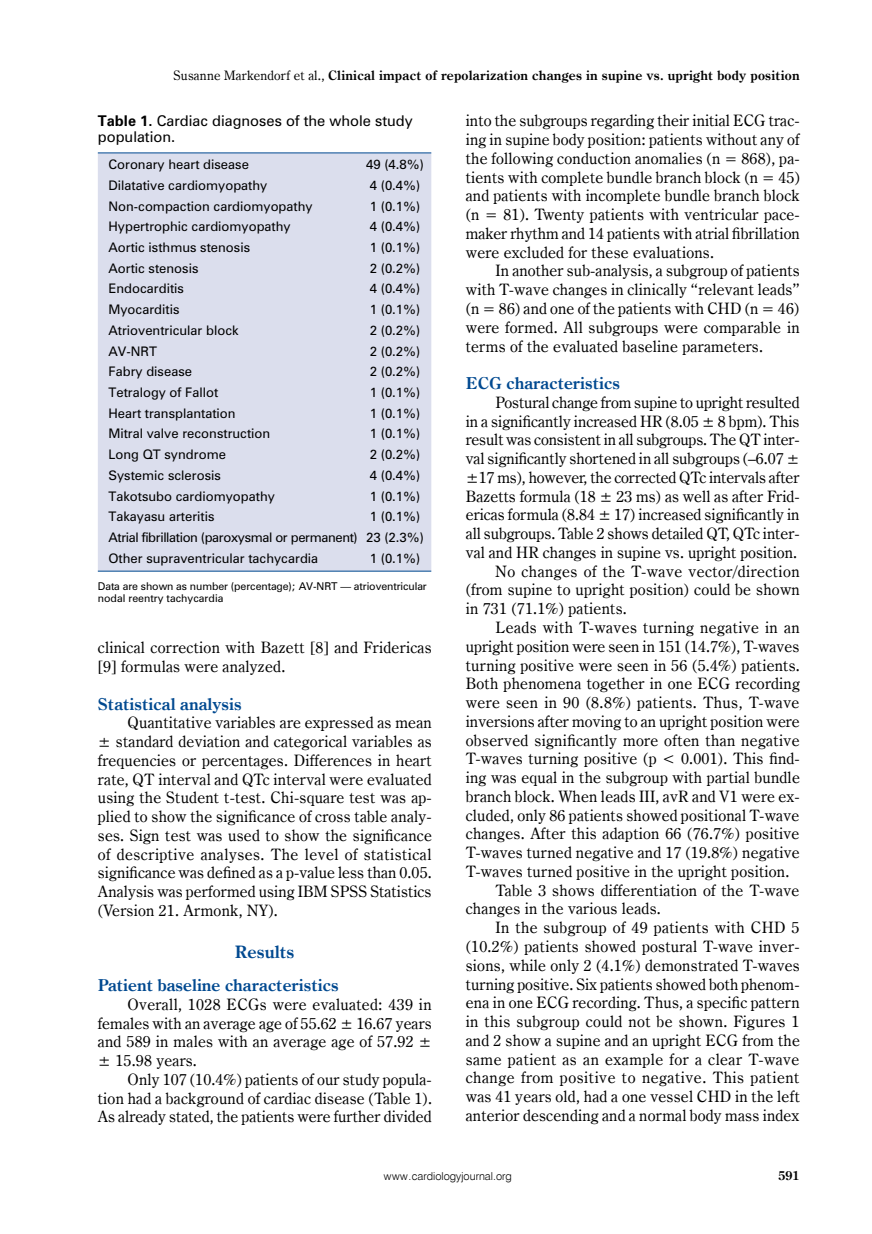
<style>
.page{position:relative;width:872px;height:1234px;background:#fff}
.page>*{position:absolute;margin:0;border:0;box-sizing:border-box;transform-origin:0 0}
._05_-_Śródtytuł_-_1{font:700 17.25px "Century Oldst EU";color:#004990}
._06_-_Śródtytuł_-_2{font:700 16.5px "Century Oldst EU";color:#004990}
._06_-_Sródtytuł_-_2{font:700 16.5px "Century Oldst EU";color:#004990}
._08_-_Tekst{font:15.75px/18.8px "Century Oldst EU";letter-spacing:.015em;color:#000;text-align:justify}
._12_-_Tabela_numer{font:13.5px/16.5px "Zurich PL";color:#000}
.t1{font:700 13.05px "Century Oldst EU";letter-spacing:.015em;color:#000}
.t2{font:700 12.75px "Century Oldst EU";color:#000}
._14_-_Tabela_-_tekst{font:12px "Zurich PL";color:#000}
._14_-_Tabela_-_tekst-2{font:12px "Zurich PL";letter-spacing:-.03em;color:#000}
._14_-_Tabela_-_end{font:12px "Zurich PL";color:#000}
.t3{font:10.95px "Swis 721 Lt EU";color:#000}
._14_-_Tabela_przypis{font:9.75px/11.9px "Zurich PL";letter-spacing:-.01em;color:#000}
.s1{font-weight:400}
.s2{font-weight:700}
</style>
<div class="page">
<div style="left:98px;top:153px;width:333px;height:417px;background:#dbdeed"></div>
<hr style="left:98px;top:570px;width:261px;height:1px;background:#004990">
<hr style="left:359px;top:570px;width:72px;height:1px;background:#004990">
<hr style="left:98px;top:152px;width:261px;height:1px;background:#004990">
<hr style="left:359px;top:152px;width:72px;height:1px;background:#004990">
<p class="t1" style="left:173px;top:68px;width:628px"><span class="s1">Susanne Markendorf et al.,</span> Clinical impact of repolarization changes in supine vs. upright body position</p>
<p class="_12_-_Tabela_numer" style="left:98px;top:112px;width:316px"><span class="s2">Table 1.</span> Cardiac diagnoses of the whole study population.</p>
<p class="_14_-_Tabela_-_tekst" style="left:108px;top:156px;width:142px">Coronary heart disease</p>
<p class="_14_-_Tabela_-_tekst" style="left:366px;top:156px;width:59px">49 (4.8%)</p>
<p class="_14_-_Tabela_-_tekst" style="left:108px;top:177px;width:160px">Dilatative cardiomyopathy</p>
<p class="_14_-_Tabela_-_tekst" style="left:370px;top:177px;width:52px">4 (0.4%)</p>
<p class="_14_-_Tabela_-_tekst" style="left:108px;top:198px;width:206px">Non-compaction cardiomyopathy</p>
<p class="_14_-_Tabela_-_tekst" style="left:370px;top:198px;width:52px">1 (0.1%)</p>
<p class="_14_-_Tabela_-_tekst" style="left:108px;top:218px;width:184px">Hypertrophic cardiomyopathy</p>
<p class="_14_-_Tabela_-_tekst" style="left:370px;top:218px;width:52px">4 (0.4%)</p>
<p class="_14_-_Tabela_-_tekst" style="left:108px;top:239px;width:143px">Aortic isthmus stenosis</p>
<p class="_14_-_Tabela_-_tekst" style="left:370px;top:239px;width:52px">1 (0.1%)</p>
<p class="_14_-_Tabela_-_tekst" style="left:108px;top:260px;width:92px">Aortic stenosis</p>
<p class="_14_-_Tabela_-_tekst" style="left:370px;top:260px;width:52px">2 (0.2%)</p>
<p class="_14_-_Tabela_-_tekst" style="left:108px;top:281px;width:77px">Endocarditis</p>
<p class="_14_-_Tabela_-_tekst" style="left:370px;top:281px;width:52px">4 (0.4%)</p>
<p class="_14_-_Tabela_-_tekst" style="left:108px;top:301px;width:72px">Myocarditis</p>
<p class="_14_-_Tabela_-_tekst" style="left:370px;top:301px;width:52px">1 (0.1%)</p>
<p class="_14_-_Tabela_-_tekst" style="left:108px;top:322px;width:132px">Atrioventricular block</p>
<p class="_14_-_Tabela_-_tekst" style="left:370px;top:322px;width:52px">2 (0.2%)</p>
<p class="_14_-_Tabela_-_tekst" style="left:108px;top:343px;width:50px">AV-NRT</p>
<p class="_14_-_Tabela_-_tekst" style="left:370px;top:343px;width:52px">2 (0.2%)</p>
<p class="_14_-_Tabela_-_tekst" style="left:108px;top:363px;width:85px">Fabry disease</p>
<p class="_14_-_Tabela_-_tekst" style="left:370px;top:363px;width:52px">2 (0.2%)</p>
<p class="_14_-_Tabela_-_tekst" style="left:108px;top:384px;width:111px">Tetralogy of Fallot</p>
<p class="_14_-_Tabela_-_tekst" style="left:370px;top:384px;width:52px">1 (0.1%)</p>
<p class="_14_-_Tabela_-_tekst" style="left:108px;top:405px;width:129px">Heart transplantation</p>
<p class="_14_-_Tabela_-_tekst" style="left:370px;top:405px;width:52px">1 (0.1%)</p>
<p class="_14_-_Tabela_-_tekst" style="left:108px;top:425px;width:163px">Mitral valve reconstruction</p>
<p class="_14_-_Tabela_-_tekst" style="left:370px;top:425px;width:52px">1 (0.1%)</p>
<p class="_14_-_Tabela_-_tekst" style="left:108px;top:446px;width:119px">Long QT syndrome</p>
<p class="_14_-_Tabela_-_tekst" style="left:370px;top:446px;width:52px">2 (0.2%)</p>
<p class="_14_-_Tabela_-_tekst" style="left:108px;top:467px;width:114px">Systemic sclerosis</p>
<p class="_14_-_Tabela_-_tekst" style="left:370px;top:467px;width:52px">4 (0.4%)</p>
<p class="_14_-_Tabela_-_tekst" style="left:108px;top:487px;width:168px">Takotsubo cardiomyopathy</p>
<p class="_14_-_Tabela_-_tekst" style="left:370px;top:487px;width:52px">1 (0.1%)</p>
<p class="_14_-_Tabela_-_tekst" style="left:108px;top:508px;width:107px">Takayasu arteritis</p>
<p class="_14_-_Tabela_-_tekst" style="left:370px;top:508px;width:52px">1 (0.1%)</p>
<p class="_14_-_Tabela_-_tekst-2" style="left:108px;top:529px;width:251px">Atrial fibrillation (paroxysmal or permanent)</p>
<p class="_14_-_Tabela_-_tekst" style="left:366px;top:529px;width:59px">23 (2.3%)</p>
<p class="_14_-_Tabela_-_end" style="left:108px;top:550px;width:211px">Other supraventricular tachycardia</p>
<p class="_14_-_Tabela_-_end" style="left:370px;top:550px;width:52px">1 (0.1%)</p>
<p class="_14_-_Tabela_przypis" style="left:98px;top:580px;width:330px">Data are shown as number (percentage); AV-NRT — atrioventricular nodal reentry tachycardia</p>
<p class="_08_-_Tekst" style="left:98px;top:638px;width:335px">clinical correction with Bazett [8] and Fridericas [9] formulas were analyzed.</p>
<p class="_06_-_Śródtytuł_-_2" style="left:98px;top:693px;width:145px">Statistical analysis</p>
<p class="_08_-_Tekst" style="left:98px;top:713px;width:335px;text-indent:30px">Quantitative variables are expressed as mean ± standard deviation and categorical variables as frequencies or percentages. Differences in heart rate, QT interval and QTc interval were evaluated using the Student t-test. Chi-square test was ap&shy;plied to show the significance of cross table analy&shy;ses. Sign test was used to show the significance of descriptive analyses. The level of statistical significance was defined as a p-value less than 0.05.<br>Analysis was performed using IBM SPSS Statistics (Version 21. Armonk, NY).</p>
<p class="_05_-_Śródtytuł_-_1" style="left:235px;top:940px;width:61px">Results</p>
<p class="_06_-_Sródtytuł_-_2" style="left:98px;top:974px;width:242px">Patient baseline characteristics</p>
<p class="_08_-_Tekst" style="left:98px;top:994px;width:335px;text-indent:30px">Overall, 1028 ECGs were evaluated: 439 in females with an average age of 55.62 ± 16.67 years and 589 in males with an average age of 57.92 ± ± 15.98 years.</p>
<p class="_08_-_Tekst" style="left:98px;top:1069px;width:336px;text-indent:30px">Only 107 (10.4%) patients of our study popula&shy;tion had a background of cardiac disease (Table 1).<br>As already stated, the patients were further divided</p>
<p class="_08_-_Tekst" style="left:466px;top:112px;width:336px">into the subgroups regarding their initial ECG trac&shy;ing in supine body position: patients without any of the following conduction anomalies (n = 868), pa&shy;tients with complete bundle branch block (n = 45) and patients with incomplete bundle branch block (n = 81). Twenty patients with ventricular pace&shy;maker rhythm and 14 patients with atrial fibrillation were excluded for these evaluations.</p>
<p class="_08_-_Tekst" style="left:466px;top:262px;width:336px;text-indent:30px">In another sub-analysis, a subgroup of patients with T-wave changes in clinically “relevant leads” (n = 86) and one of the patients with CHD (n = 46) were formed. All subgroups were comparable in terms of the evaluated baseline parameters.</p>
<p class="_06_-_Śródtytuł_-_2" style="left:466px;top:373px;width:156px">ECG characteristics</p>
<p class="_08_-_Tekst" style="left:466px;top:393px;width:335px;text-indent:30px">Postural change from supine to upright resulted in a significantly increased HR (8.05 ± 8 bpm). This result was consistent in all subgroups. The QT inter&shy;val significantly shortened in all subgroups (–6.07 ± ±17 ms), however, the corrected QTc intervals after Bazetts formula (18 ± 23 ms) as well as after Frid&shy;ericas formula (8.84 ± 17) increased significantly in all subgroups. Table 2 shows detailed QT, QTc inter&shy;val and HR changes in supine vs. upright position.</p>
<p class="_08_-_Tekst" style="left:466px;top:562px;width:336px;text-indent:30px">No changes of the T-wave vector/direction (from supine to upright position) could be shown in 731 (71.1%) patients.</p>
<p class="_08_-_Tekst" style="left:466px;top:618px;width:336px;text-indent:30px">Leads with T-waves turning negative in an upright position were seen in 151 (14.7%), T-waves turning positive were seen in 56 (5.4%) patients.<br>Both phenomena together in one ECG recording were seen in 90 (8.8%) patients. Thus, T-wave inversions after moving to an upright position were observed significantly more often than negative T-waves turning positive (p &lt; 0.001). This find&shy;ing was equal in the subgroup with partial bundle branch block. When leads III, avR and V1 were ex&shy;cluded, only 86 patients showed positional T-wave changes. After this adaption 66 (76.7%) positive T-waves turned negative and 17 (19.8%) negative T-waves turned positive in the upright position.</p>
<p class="_08_-_Tekst" style="left:466px;top:880px;width:335px;text-indent:30px">Table 3 shows differentiation of the T-wave changes in the various leads.</p>
<p class="_08_-_Tekst" style="left:466px;top:918px;width:336px;text-indent:30px">In the subgroup of 49 patients with CHD 5 (10.2%) patients showed postural T-wave inver&shy;sions, while only 2 (4.1%) demonstrated T-waves turning positive. Six patients showed both phenom&shy;ena in one ECG recording. Thus, a specific pattern in this subgroup could not be shown. Figures 1 and 2 show a supine and an upright ECG from the same patient as an example for a clear T-wave change from positive to negative. This patient was 41 years old, had a one vessel CHD in the left anterior descending and a normal body mass index</p>
<p class="t3" style="left:384px;top:1169px;width:129px">www.cardiologyjournal.org</p>
<p class="t2" style="left:778px;top:1167px;width:23px">591</p>
</div>
